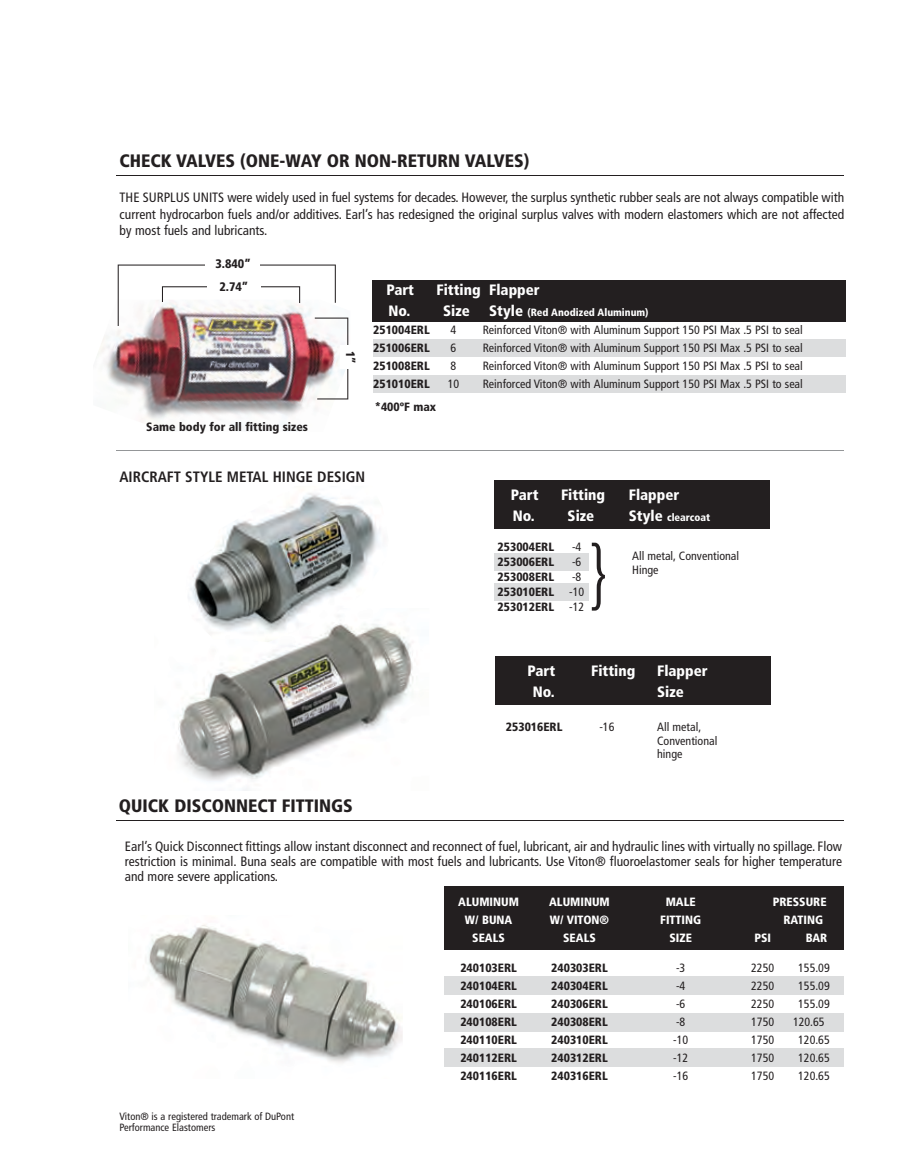
<style>
.page{position:relative;width:918px;height:1175px;background:#fff}
.page>*{position:absolute;margin:0;border:0;box-sizing:border-box;transform-origin:0 0}
.t1{font:condensed 75.75px "Frutiger";color:#231f20;scale:.73 1}
.t2{font:900 condensed 18px "Frutiger";color:#231f20}
.t3{font:900 condensed 15px "Frutiger";color:#fff}
.t4{font:700 condensed 15px "Frutiger";color:#231f20}
.t5{font:condensed 13.5px/16.5px "Frutiger";color:#231f20;text-align:justify}
.t6{font:900 condensed 12.45px/22.6px "Frutiger";color:#231f20;text-align:center}
.t7{font:condensed 12px/13.5px "Frutiger";color:#231f20}
.t8{font:900 condensed 12px/15px "Frutiger";color:#231f20}
.t9{font:900 condensed 12px "Frutiger";color:#fff}
.t10{font:condensed 10.5px/10.5px "Frutiger";color:#231f20}
.t11{font:900 condensed 10.5px "Frutiger";color:#fff}
.s1{font-size:15px}
.s2{font-weight:400}
</style>
<div class="page">
<div style="left:373px;top:375px;width:473px;height:17px;background:#dcddde"></div>
<img style="left:97px;top:300px;width:252px;height:129px">
<img style="left:118px;top:264px;width:230px;height:135px">
<div style="left:340px;top:345px;width:17px;height:23px;background:#fff"></div>
<div style="left:373px;top:340px;width:473px;height:17px;background:#dcddde"></div>
<div style="left:372px;top:280px;width:473px;height:42px;background:#231f20"></div>
<div style="left:444px;top:1048px;width:400px;height:18px;background:#dcddde"></div>
<div style="left:494px;top:553px;width:95px;height:17px;background:#dcddde"></div>
<div style="left:494px;top:583px;width:95px;height:17px;background:#dcddde"></div>
<div style="left:494px;top:480px;width:276px;height:49px;background:#231f20"></div>
<hr style="left:116px;top:175px;width:728px;height:1px;background:#231f20">
<div style="left:495px;top:656px;width:276px;height:48px;background:#231f20"></div>
<img style="left:177px;top:624px;width:236px;height:166px">
<hr style="left:116px;top:820px;width:728px;height:1px;background:#231f20">
<div style="left:444px;top:886px;width:400px;height:63px;background:#231f20"></div>
<div style="left:444px;top:976px;width:400px;height:19px;background:#dcddde"></div>
<div style="left:444px;top:1012px;width:400px;height:19px;background:#dcddde"></div>
<img style="left:148px;top:924px;width:255px;height:139px">
<img style="left:186px;top:493px;width:203px;height:149px">
<hr style="left:116px;top:450px;width:728px;height:1px;background:#949698">
<h2 class="t2" style="left:119px;top:149px;width:412px">CHECK VALVES (ONE-WAY OR NON-RETURN VALVES)</h2>
<p class="t5" style="left:120px;top:189px;width:726px">THE SURPLUS UNITS were widely used in fuel systems for decades. However, the surplus synthetic rubber seals are not always compatible with current hydrocarbon fuels and/or additives. Earl’s has redesigned the original surplus valves with modern elastomers which are not affected by most fuels and lubricants.</p>
<p class="t6" style="left:215px;top:253px;width:37px">3.840”<br>2.74”</p>
<p class="t3" style="left:386px;top:281px;width:29px">PART</p>
<p class="t3" style="left:437px;top:281px;width:105px">FITTING FLAPPER</p>
<p class="t3" style="left:388px;top:302px;width:23px">NO.</p>
<p class="t3" style="left:443px;top:302px;width:28px">SIZE</p>
<p class="t11" style="left:489px;top:306px;width:161px"><span class="s1">STYLE</span> (RED ANODIZED ALUMINUM)</p>
<p class="t8" style="left:373px;top:323px;width:58px">251004ERL</p>
<p class="t7" style="left:451px;top:323px;width:7px">4</p>
<p class="t7" style="left:483px;top:323px;width:322px">Reinforced Viton® with Aluminum Support 150 PSI Max .5 PSI to seal</p>
<p class="t8" style="left:373px;top:341px;width:58px">251006ERL</p>
<p class="t7" style="left:451px;top:341px;width:7px">6</p>
<p class="t7" style="left:483px;top:341px;width:322px">Reinforced Viton® with Aluminum Support 150 PSI Max .5 PSI to seal</p>
<p class="t8" style="left:373px;top:359px;width:58px">251008ERL</p>
<p class="t7" style="left:451px;top:359px;width:7px">8</p>
<p class="t7" style="left:483px;top:359px;width:322px">Reinforced Viton® with Aluminum Support 150 PSI Max .5 PSI to seal</p>
<p class="t8" style="left:373px;top:377px;width:58px">251010ERL</p>
<p class="t7" style="left:448px;top:377px;width:13px">10</p>
<p class="t7" style="left:483px;top:377px;width:322px">Reinforced Viton® with Aluminum Support 150 PSI Max .5 PSI to seal</p>
<p class="t6" style="left:362px;top:351px;width:14px;rotate:90deg">1”</p>
<p class="t8" style="left:146px;top:419px;width:163px">SAME BODY FOR ALL FITTING SIZES</p>
<p class="t8" style="left:375px;top:399px;width:63px">*400ºF MAX</p>
<p class="t4" style="left:119px;top:467px;width:248px">AIRCRAFT STYLE METAL HINGE DESIGN</p>
<p class="t3" style="left:511px;top:486px;width:29px">PART</p>
<p class="t3" style="left:561px;top:486px;width:46px">FITTING</p>
<p class="t3" style="left:629px;top:486px;width:52px">FLAPPER</p>
<p class="t3" style="left:513px;top:507px;width:23px">NO.</p>
<p class="t3" style="left:568px;top:507px;width:28px">SIZE</p>
<p class="t11" style="left:629px;top:511px;width:83px"><span class="s1">STYLE</span> CLEARCOAT</p>
<p class="t8" style="left:498px;top:539px;width:58px">253004ERL</p>
<p class="t7" style="left:572px;top:540px;width:11px">-4</p>
<p class="t8" style="left:498px;top:554px;width:58px">253006ERL</p>
<p class="t7" style="left:572px;top:555px;width:11px">-6</p>
<p class="t8" style="left:498px;top:569px;width:58px">253008ERL</p>
<h1 class="t1" style="left:591px;top:529px;width:23px">}</h1>
<p class="t7" style="left:632px;top:548px;width:108px;line-height:14.4px">All metal, Conventional<br>Hinge</p>
<p class="t8" style="left:498px;top:569px;width:88px;text-indent:74px"><span class="s2">-8<br></span>253010ERL <span class="s2">-10<br></span>253012ERL <span class="s2">-12</span></p>
<p class="t3" style="left:527px;top:661px;width:29px">PART</p>
<p class="t3" style="left:591px;top:661px;width:46px">FITTING</p>
<p class="t3" style="left:657px;top:661px;width:52px">FLAPPER</p>
<p class="t3" style="left:533px;top:682px;width:23px">NO.</p>
<p class="t3" style="left:657px;top:682px;width:28px">SIZE</p>
<p class="t8" style="left:506px;top:719px;width:58px">253016ERL</p>
<p class="t7" style="left:599px;top:720px;width:17px">-16</p>
<p class="t7" style="left:657px;top:720px;width:62px">All metal,<br>Conventional hinge</p>
<h2 class="t2" style="left:119px;top:794px;width:235px">QUICK DISCONNECT FITTINGS</h2>
<p class="t5" style="left:125px;top:839px;width:719px;line-height:15px">Earl’s Quick Disconnect fittings allow instant disconnect and reconnect of fuel, lubricant, air and hydraulic lines with virtually no spillage. Flow restriction is minimal. Buna seals are compatible with most fuels and lubricants. Use Viton® fluoroelastomer seals for higher temperature and more severe applications.</p>
<p class="t9" style="left:458px;top:894px;width:62px">ALUMINUM</p>
<p class="t9" style="left:549px;top:894px;width:62px">ALUMINUM</p>
<p class="t9" style="left:666px;top:894px;width:31px">MALE</p>
<p class="t9" style="left:773px;top:894px;width:55px">PRESSURE</p>
<p class="t9" style="left:465px;top:912px;width:49px">W/ BUNA</p>
<p class="t9" style="left:550px;top:912px;width:61px">W/ VITON®</p>
<p class="t9" style="left:660px;top:912px;width:42px">FITTING</p>
<p class="t9" style="left:783px;top:912px;width:41px">RATING</p>
<p class="t9" style="left:472px;top:930px;width:34px">SEALS</p>
<p class="t9" style="left:563px;top:930px;width:34px">SEALS</p>
<p class="t9" style="left:669px;top:930px;width:24px">SIZE</p>
<p class="t9" style="left:754px;top:930px;width:18px">PSI</p>
<p class="t9" style="left:806px;top:930px;width:23px">BAR</p>
<p class="t8" style="left:460px;top:960px;width:58px">240103ERL</p>
<p class="t8" style="left:551px;top:960px;width:58px">240303ERL</p>
<p class="t7" style="left:676px;top:961px;width:11px">-3</p>
<p class="t7" style="left:751px;top:961px;width:25px">2250</p>
<p class="t7" style="left:798px;top:961px;width:33px">155.09</p>
<p class="t8" style="left:460px;top:978px;width:58px">240104ERL</p>
<p class="t8" style="left:551px;top:978px;width:58px">240304ERL</p>
<p class="t7" style="left:676px;top:979px;width:11px">-4</p>
<p class="t7" style="left:751px;top:979px;width:25px">2250</p>
<p class="t7" style="left:798px;top:979px;width:33px">155.09</p>
<p class="t8" style="left:460px;top:996px;width:58px">240106ERL</p>
<p class="t8" style="left:551px;top:996px;width:58px">240306ERL</p>
<p class="t7" style="left:676px;top:997px;width:11px">-6</p>
<p class="t7" style="left:751px;top:997px;width:25px">2250</p>
<p class="t7" style="left:798px;top:997px;width:33px">155.09</p>
<p class="t8" style="left:460px;top:1014px;width:58px">240108ERL</p>
<p class="t8" style="left:551px;top:1014px;width:58px">240308ERL</p>
<p class="t7" style="left:676px;top:1015px;width:11px">-8</p>
<p class="t7" style="left:751px;top:1015px;width:25px">1750</p>
<p class="t7" style="left:793px;top:1015px;width:33px">120.65</p>
<p class="t8" style="left:460px;top:1032px;width:58px">240110ERL</p>
<p class="t8" style="left:551px;top:1032px;width:58px">240310ERL</p>
<p class="t7" style="left:673px;top:1033px;width:17px">-10</p>
<p class="t7" style="left:751px;top:1033px;width:25px">1750</p>
<p class="t7" style="left:798px;top:1033px;width:33px">120.65</p>
<p class="t8" style="left:460px;top:1050px;width:58px">240112ERL</p>
<p class="t8" style="left:551px;top:1050px;width:58px">240312ERL</p>
<p class="t7" style="left:673px;top:1051px;width:17px">-12</p>
<p class="t7" style="left:751px;top:1051px;width:25px">1750</p>
<p class="t7" style="left:798px;top:1051px;width:33px">120.65</p>
<p class="t8" style="left:460px;top:1068px;width:58px">240116ERL</p>
<p class="t8" style="left:551px;top:1068px;width:58px">240316ERL</p>
<p class="t7" style="left:673px;top:1069px;width:17px">-16</p>
<p class="t7" style="left:751px;top:1069px;width:25px">1750</p>
<p class="t7" style="left:798px;top:1069px;width:33px">120.65</p>
<p class="t10" style="left:119px;top:1111px;width:176px">Viton® is a registered trademark of DuPont<br>Performance Elastomers</p>
</div>
